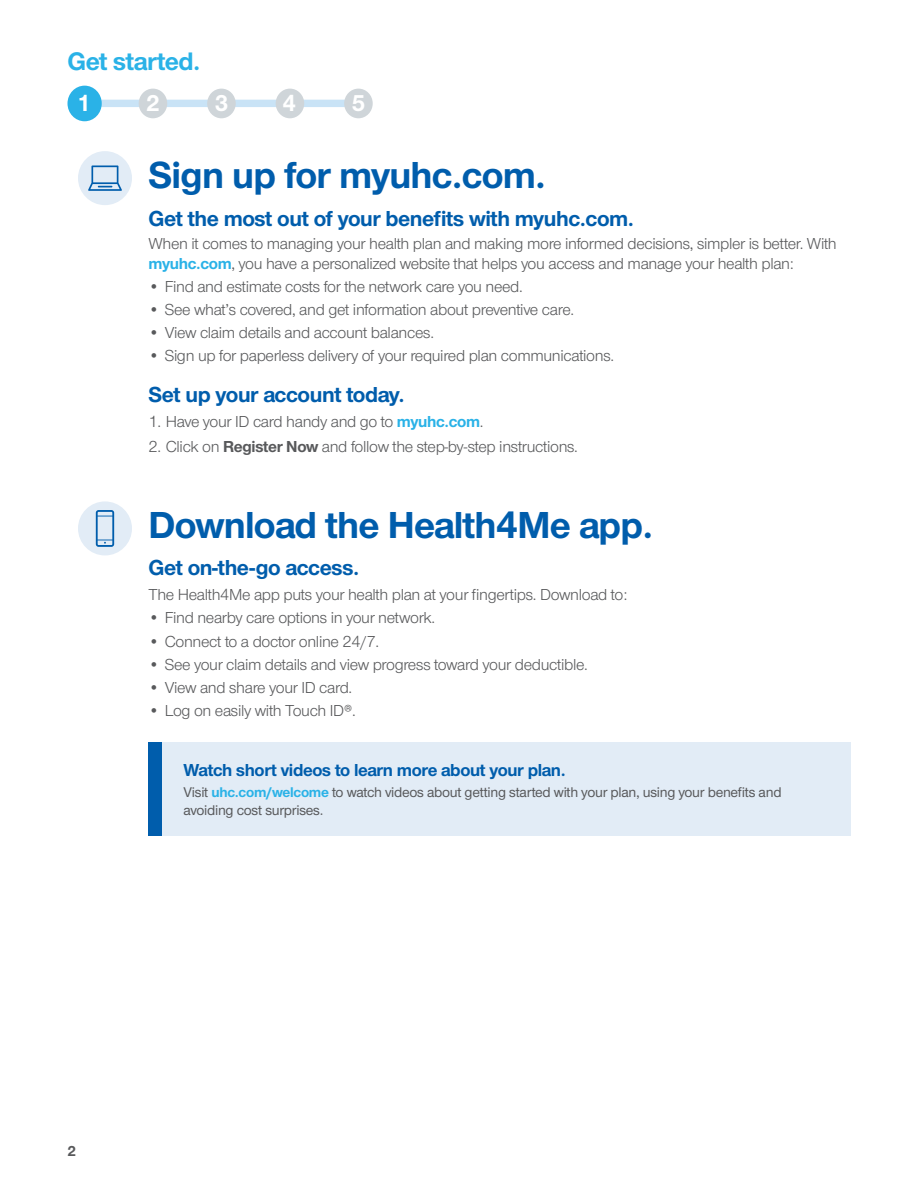
<style>
.page{position:relative;width:918px;height:1188px;background:#fff}
.page>*{position:absolute;margin:0;border:0;box-sizing:border-box;transform-origin:0 0}
.t1{font:700 39px "UHC Sans";letter-spacing:-.02em;color:#005dac}
.t2{font:700 26.25px "UHC Sans";letter-spacing:-.02em;color:#2ab2e7}
.t3{font:700 23.85px "UHC Sans";color:#fff}
.t4{font:700 22.5px "UHC Sans";letter-spacing:-.02em;color:#005dac}
.t5{font:700 18px "UHC Sans";letter-spacing:-.02em;color:#005dac}
.t6{font:16.5px/19.8px "UHC Sans";letter-spacing:-.02em;color:#58595b}
.t7{font:700 15px "UHC Sans";color:#58595b}
.t8{font:500 14.7px/17.5px "UHC Sans";letter-spacing:-.02em;color:#58595b}
.s1{font-weight:700;color:#2ab2e7}
.s2{font-weight:700}
</style>
<div class="page">
<div style="left:85px;top:100px;width:274px;height:7px;background:#c9e3f6"></div>
<div style="left:68px;top:86px;width:34px;height:35px;background:#2ab2e7;border-radius:50%"></div>
<div style="left:139px;top:89px;width:28px;height:29px;background:#cfd5d9;border-radius:50%"></div>
<div style="left:207px;top:89px;width:29px;height:29px;background:#cfd5d9;border-radius:50%"></div>
<div style="left:276px;top:89px;width:28px;height:29px;background:#cfd5d9;border-radius:50%"></div>
<div style="left:344px;top:89px;width:29px;height:29px;background:#cfd5d9;border-radius:50%"></div>
<div style="left:80px;top:153px;width:50px;height:51px;background:#e2ecf6;border-radius:50%"></div>
<div style="left:78px;top:151px;width:54px;height:54px;border:3px solid #e2ecf6;border-radius:50%"></div>
<svg style="left:88px;top:165px;width:34px;height:26px"></svg>
<div style="left:79px;top:503px;width:52px;height:51px;background:#e2ecf6;border-radius:50%"></div>
<div style="left:78px;top:501px;width:54px;height:54px;border:2px solid #e2ecf6;border-radius:50%"></div>
<svg style="left:96px;top:510px;width:18px;height:37px"></svg>
<div style="left:162px;top:743px;width:688px;height:93px;background:#e2ecf6"></div>
<div style="left:148px;top:743px;width:14px;height:93px;background:#005dac"></div>
<h2 class="t2" style="left:68px;top:44px;width:134px">Get started.</h2>
<h3 class="t3" style="left:77px;top:87px;width:15px">1</h3>
<h3 class="t3" style="left:146px;top:87px;width:15px">2</h3>
<h3 class="t3" style="left:215px;top:87px;width:15px">3</h3>
<h3 class="t3" style="left:283px;top:87px;width:15px">4</h3>
<h3 class="t3" style="left:352px;top:87px;width:15px">5</h3>
<h1 class="t1" style="left:148px;top:149px;width:399px">Sign up for myuhc.com.</h1>
<h3 class="t4" style="left:148px;top:203px;width:487px">Get the most out of your benefits with myuhc.com.</h3>
<p class="t6" style="left:148px;top:233px;width:690px">When it comes to managing your health plan and making more informed decisions, simpler is better. With <span class="s1">myuhc.com</span>, you have a personalized website that helps you access and manage your health plan:</p>
<p class="t6" style="left:148px;top:276px;width:376px">• Find and estimate costs for the network care you need.</p>
<p class="t6" style="left:148px;top:299px;width:427px">• See what’s covered, and get information about preventive care.</p>
<p class="t6" style="left:148px;top:322px;width:287px">• View claim details and account balances.</p>
<p class="t6" style="left:148px;top:345px;width:467px">• Sign up for paperless delivery of your required plan communications.</p>
<h3 class="t4" style="left:148px;top:379px;width:258px">Set up your account today.</h3>
<p class="t6" style="left:148px;top:411px;width:337px">1. Have your ID card handy and go to <span class="s1">myuhc.com</span>.</p>
<p class="t6" style="left:148px;top:436px;width:431px">2. Click on <span class="s2">Register Now</span> and follow the step-by-step instructions.</p>
<h1 class="t1" style="left:148px;top:499px;width:506px">Download the Health4Me app.</h1>
<h3 class="t4" style="left:148px;top:553px;width:212px">Get on-the-go access.</h3>
<p class="t6" style="left:148px;top:585px;width:480px">The Health4Me app puts your health plan at your fingertips. Download to:</p>
<p class="t6" style="left:148px;top:608px;width:288px">• Find nearby care options in your network.</p>
<p class="t6" style="left:148px;top:631px;width:232px">• Connect to a doctor online 24/7.</p>
<p class="t6" style="left:148px;top:654px;width:441px">• See your claim details and view progress toward your deductible.</p>
<p class="t6" style="left:148px;top:677px;width:205px">• View and share your ID card.</p>
<p class="t6" style="left:148px;top:700px;width:209px">• Log on easily with Touch ID®.</p>
<p class="t5" style="left:184px;top:758px;width:384px">Watch short videos to learn more about your plan.</p>
<p class="t8" style="left:184px;top:783px;width:600px">Visit <span class="s1">uhc.com/welcome</span> to watch videos about getting started with your plan, using your benefits and avoiding cost surprises.</p>
<p class="t7" style="left:68px;top:1141px;width:10px">2</p>
</div>
